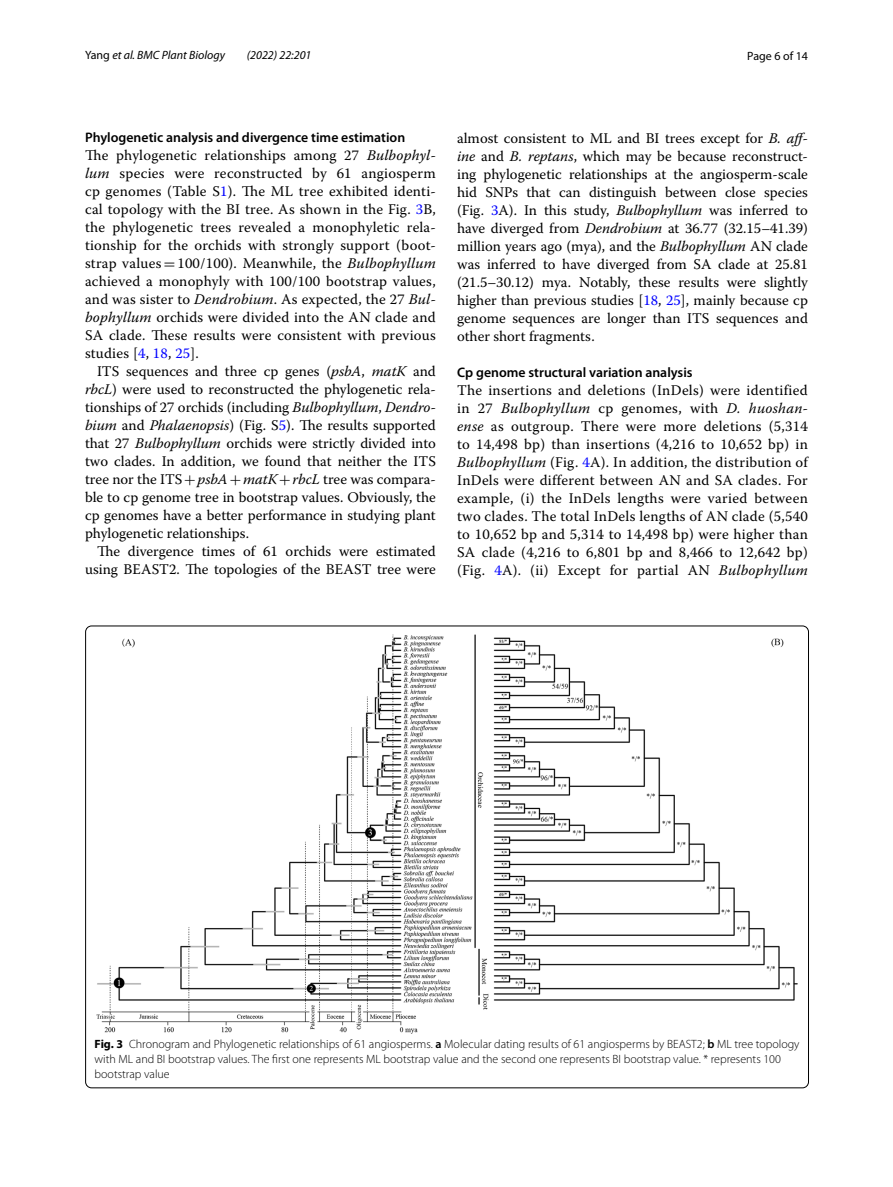
<style>
.page{position:relative;width:893px;height:1187px;background:#fff}
.page>*{position:absolute;margin:0;border:0;box-sizing:border-box;transform-origin:0 0}
.t1{font:14.7px/18px "Warnock Pro";color:#000;text-align:justify}
.t2{font:600 13.8px "Myriad Pro";color:#000}
.t3{font:300 12px/15px "Myriad Pro";color:#000}
.t4{font:italic 12px "Myriad Pro";color:#000}
.t5{font:12px "Myriad Pro";color:#000}
.s1{font-style:normal}
.s2{font-style:italic}
.s3{color:#00f}
.s4{font-family:"MTSY"}
.s5{font-weight:700}
.s6{font-weight:600}
</style>
<div class="page">
<img style="left:97px;top:635px;width:700px;height:398px">
<p class="t4" style="left:85px;top:48px;width:141px"><span class="s1">Yang</span> et al. BMC Plant Biology</p>
<p class="t4" style="left:247px;top:48px;width:66px">(2022) 22:201</p>
<p class="t5" style="left:747px;top:48px;width:62px">Page 6 of 14</p>
<p class="t2" style="left:85px;top:129px;width:322px">Phylogenetic analysis and divergence time estimation</p>
<p class="t1" style="left:85px;top:146px;width:352px">The phylogenetic relationships among 27 <span class="s2">Bulbophyl&shy;lum</span> species were reconstructed by 61 angiosperm cp genomes (Table S<span class="s3">1</span>). The ML tree exhibited identi&shy;cal topology with the BI tree. As shown in the Fig. <span class="s3">3</span>B, the phylogenetic trees revealed a monophyletic rela&shy;tionship for the orchids with strongly support (boot&shy;strap values<span class="s4">=</span>100/100). Meanwhile, the <span class="s2">Bulbophyllum </span>achieved a monophyly with 100/100 bootstrap values, and was sister to <span class="s2">Dendrobium</span>. As expected, the 27 <span class="s2">Bul&shy;bophyllum</span> orchids were divided into the AN clade and SA clade. These results were consistent with previous studies [<span class="s3">4</span>, <span class="s3">18</span>, <span class="s3">25</span>].</p>
<p class="t1" style="left:85px;top:362px;width:352px;text-indent:12px">ITS sequences and three cp genes (<span class="s2">psbA</span>, <span class="s2">matK</span> and <span class="s2">rbcL</span>) were used to reconstructed the phylogenetic rela&shy;tionships of 27 orchids (including <span class="s2">Bulbophyllum</span>, <span class="s2">Dendro&shy;bium</span> and <span class="s2">Phalaenopsis</span>) (Fig. S<span class="s3">5</span>). The results supported that 27 <span class="s2">Bulbophyllum</span> orchids were strictly divided into two clades. In addition, we found that neither the ITS tree nor the ITS<span class="s4">+</span><span class="s2">psbA</span><span class="s4">+</span><span class="s2">matK</span><span class="s4">+</span><span class="s2">rbcL</span> tree was compara&shy;ble to cp genome tree in bootstrap values. Obviously, the cp genomes have a better performance in studying plant phylogenetic relationships.</p>
<p class="t1" style="left:85px;top:542px;width:352px;text-align:right">The divergence times of 61 orchids were estimated using BEAST2. The topologies of the BEAST tree were</p>
<p class="t1" style="left:457px;top:128px;width:352px">almost consistent to ML and BI trees except for <span class="s2">B. aff&shy;ine</span> and <span class="s2">B. reptans</span>, which may be because reconstruct&shy;ing phylogenetic relationships at the angiosperm-scale hid SNPs that can distinguish between close species (Fig. <span class="s3">3</span>A). In this study, <span class="s2">Bulbophyllum</span> was inferred to have diverged from <span class="s2">Dendrobium</span> at 36.77 (32.15–41.39) million years ago (mya), and the <span class="s2">Bulbophyllum</span> AN clade was inferred to have diverged from SA clade at 25.81 (21.5–30.12) mya. Notably, these results were slightly higher than previous studies [<span class="s3">18</span>, <span class="s3">25</span>], mainly because cp genome sequences are longer than ITS sequences and other short fragments.</p>
<p class="t2" style="left:457px;top:363px;width:237px">Cp genome structural variation analysis</p>
<p class="t1" style="left:457px;top:380px;width:352px">The insertions and deletions (InDels) were identified in 27 <span class="s2">Bulbophyllum</span> cp genomes, with <span class="s2">D. huoshan&shy;ense</span> as outgroup. There were more deletions (5,314 to 14,498 bp) than insertions (4,216 to 10,652 bp) in <span class="s2">Bulbophyllum</span> (Fig. <span class="s3">4</span>A). In addition, the distribution of InDels were different between AN and SA clades. For example, (i) the InDels lengths were varied between two clades. The total InDels lengths of AN clade (5,540 to 10,652 bp and 5,314 to 14,498 bp) were higher than SA clade (4,216 to 6,801 bp and 8,466 to 12,642 bp) (Fig. <span class="s3">4</span>A). (ii) Except for partial AN <span class="s2">Bulbophyllum</span></p>
<p class="t3" style="left:95px;top:1036px;width:706px"><span class="s5">Fig. 3</span> Chronogram and Phylogenetic relationships of 61 angiosperms. <span class="s6">a</span> Molecular dating results of 61 angiosperms by BEAST2; <span class="s6">b</span> ML tree topology with ML and BI bootstrap values. The first one represents ML bootstrap value and the second one represents BI bootstrap value. * represents 100 bootstrap value</p>
</div>
